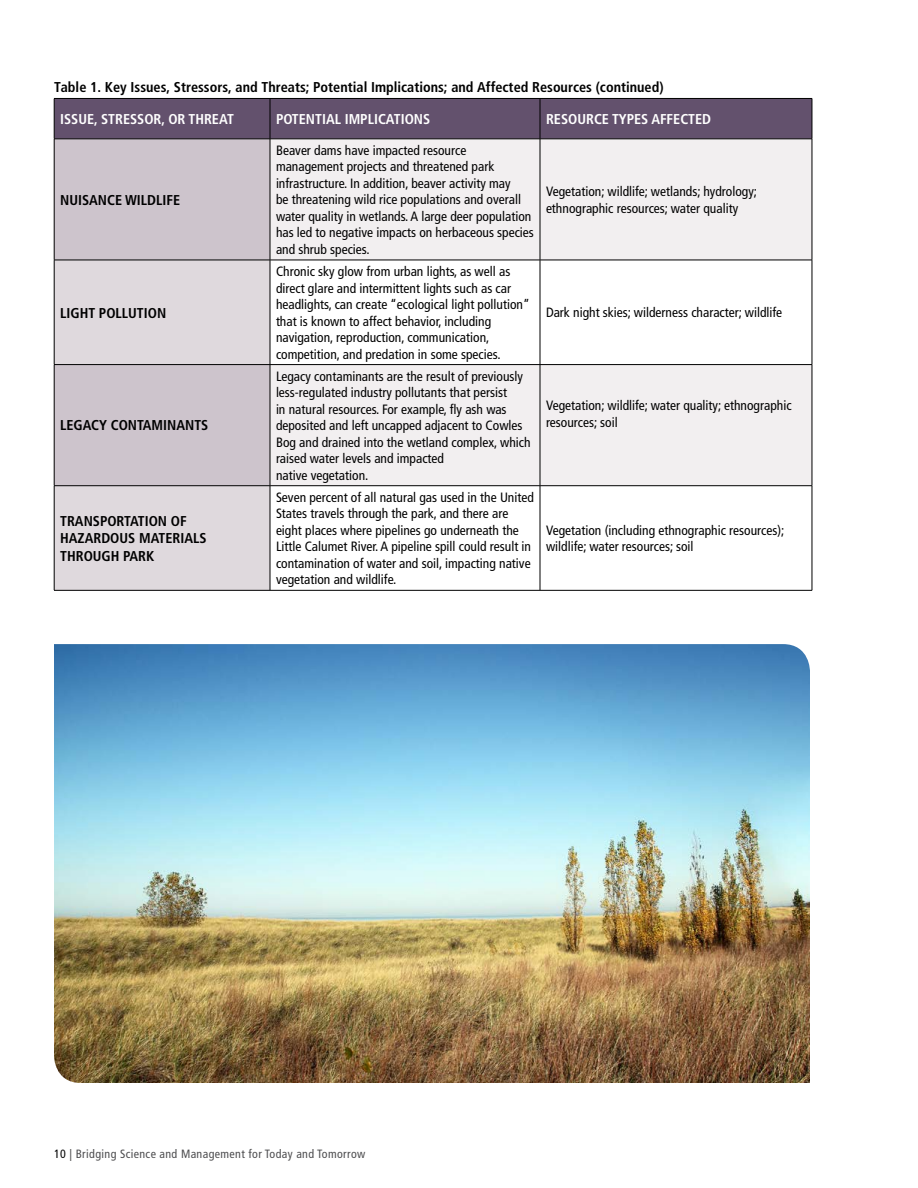
<style>
.page{position:relative;width:918px;height:1188px;background:#fff}
.page>*{position:absolute;margin:0;border:0;box-sizing:border-box;transform-origin:0 0}
.NEW_LEFT_SIDE_BOLDS{font:700 condensed 14.25px/17.2px "Frutiger LT Std";color:#000}
.Table_Header{font:700 condensed 14.25px "Frutiger LT Std";color:#fff}
.Table_Body{font:condensed 13.5px/16.5px "Frutiger LT Std";color:#000}
.Table_Body_-_no_brea{font:condensed 13.5px/16.5px "Frutiger LT Std";color:#000}
.t1{font:condensed 12px "Frutiger LT Std";letter-spacing:.03em;color:#4d4d4f}
.s1{color:#000}
</style>
<div class="page">
<div style="left:55px;top:99px;width:757px;height:40px;background:#63516d"></div>
<div style="left:55px;top:140px;width:215px;height:120px;background:#cdc4cc"></div>
<div style="left:271px;top:140px;width:541px;height:120px;background:#f2eff0"></div>
<svg style="left:55px;top:261px;width:215px;height:329px;background:#d7d0d5"></svg>
<svg style="left:271px;top:261px;width:541px;height:329px"></svg>
<hr style="left:270px;top:99px;width:1px;height:40px;background:#000">
<hr style="left:540px;top:99px;width:1px;height:40px;background:#000">
<hr style="left:54px;top:139px;width:1px;height:121px;background:#000">
<hr style="left:270px;top:139px;width:1px;height:121px;background:#000">
<hr style="left:540px;top:139px;width:1px;height:121px;background:#000">
<hr style="left:812px;top:139px;width:1px;height:121px;background:#000">
<hr style="left:54px;top:260px;width:216px;height:1px;background:#000">
<hr style="left:54px;top:260px;width:1px;height:104px;background:#000">
<hr style="left:270px;top:260px;width:270px;height:1px;background:#000">
<hr style="left:270px;top:260px;width:1px;height:104px;background:#000">
<hr style="left:540px;top:260px;width:272px;height:1px;background:#000">
<hr style="left:540px;top:260px;width:1px;height:104px;background:#000">
<hr style="left:812px;top:260px;width:1px;height:104px;background:#000">
<hr style="left:54px;top:364px;width:216px;height:1px;background:#000">
<hr style="left:54px;top:365px;width:1px;height:121px;background:#000">
<hr style="left:270px;top:364px;width:270px;height:1px;background:#000">
<hr style="left:270px;top:365px;width:1px;height:121px;background:#000">
<hr style="left:540px;top:364px;width:272px;height:1px;background:#000">
<hr style="left:540px;top:365px;width:1px;height:121px;background:#000">
<hr style="left:812px;top:365px;width:1px;height:121px;background:#000">
<hr style="left:54px;top:485px;width:216px;height:1px;background:#000">
<hr style="left:54px;top:486px;width:1px;height:104px;background:#000">
<hr style="left:270px;top:485px;width:270px;height:1px;background:#000">
<hr style="left:270px;top:486px;width:1px;height:104px;background:#000">
<hr style="left:540px;top:485px;width:272px;height:1px;background:#000">
<hr style="left:540px;top:486px;width:1px;height:104px;background:#000">
<hr style="left:812px;top:486px;width:1px;height:104px;background:#000">
<hr style="left:54px;top:590px;width:216px;height:1px;background:#000">
<hr style="left:270px;top:590px;width:270px;height:1px;background:#000">
<hr style="left:540px;top:590px;width:272px;height:1px;background:#000">
<hr style="left:54px;top:98px;width:216px;height:1px;background:#000">
<hr style="left:54px;top:99px;width:1px;height:40px;background:#000">
<hr style="left:270px;top:98px;width:270px;height:1px;background:#000">
<hr style="left:540px;top:98px;width:272px;height:1px;background:#000">
<hr style="left:812px;top:99px;width:1px;height:40px;background:#000">
<hr style="left:54px;top:139px;width:216px;height:1px;background:#000">
<hr style="left:270px;top:139px;width:270px;height:1px;background:#000">
<hr style="left:540px;top:139px;width:272px;height:1px;background:#000">
<img style="left:54px;top:644px;width:756px;height:439px">
<p class="NEW_LEFT_SIDE_BOLDS" style="left:54px;top:78px;width:611px">Table 1. Key Issues, Stressors, and Threats; Potential Implications; and Affected Resources (continued)</p>
<p class="Table_Header" style="left:60px;top:111px;width:175px">ISSUE, STRESSOR, OR THREAT</p>
<p class="Table_Header" style="left:276px;top:111px;width:156px">POTENTIAL IMPLICATIONS</p>
<p class="Table_Header" style="left:546px;top:111px;width:167px">RESOURCE TYPES AFFECTED</p>
<p class="NEW_LEFT_SIDE_BOLDS" style="left:60px;top:191px;width:122px">NUISANCE WILDLIFE</p>
<p class="NEW_LEFT_SIDE_BOLDS" style="left:60px;top:304px;width:108px">LIGHT POLLUTION</p>
<p class="NEW_LEFT_SIDE_BOLDS" style="left:60px;top:417px;width:150px">LEGACY CONTAMINANTS</p>
<p class="NEW_LEFT_SIDE_BOLDS" style="left:60px;top:513px;width:148px">TRANSPORTATION OF<br>HAZARDOUS MATERIALS<br>THROUGH PARK</p>
<p class="Table_Body" style="left:276px;top:142px;width:259px">Beaver dams have impacted resource management projects and threatened park infrastructure. In addition, beaver activity may<br>be threatening wild rice populations and overall water quality in wetlands. A large deer population has led to negative impacts on herbaceous species and shrub species.</p>
<p class="Table_Body" style="left:276px;top:263px;width:255px">Chronic sky glow from urban lights, as well as direct glare and intermittent lights such as car headlights, can create “ecological light pollution” that is known to affect behavior, including navigation, reproduction, communication, competition, and predation in some species.</p>
<p class="Table_Body" style="left:276px;top:368px;width:256px">Legacy contaminants are the result of previously less-regulated industry pollutants that persist<br>in natural resources. For example, fly ash was deposited and left uncapped adjacent to Cowles Bog and drained into the wetland complex, which raised water levels and impacted<br>native vegetation.</p>
<p class="Table_Body" style="left:276px;top:489px;width:259px">Seven percent of all natural gas used in the United States travels through the park, and there are eight places where pipelines go underneath the Little Calumet River. A pipeline spill could result in contamination of water and soil, impacting native vegetation and wildlife.</p>
<p class="Table_Body_-_no_brea" style="left:546px;top:183px;width:213px">Vegetation; wildlife; wetlands; hydrology; ethnographic resources; water quality</p>
<p class="Table_Body_-_no_brea" style="left:546px;top:304px;width:238px">Dark night skies; wilderness character; wildlife</p>
<p class="Table_Body_-_no_brea" style="left:546px;top:397px;width:247px">Vegetation; wildlife; water quality; ethnographic resources; soil</p>
<p class="Table_Body_-_no_brea" style="left:546px;top:522px;width:240px">Vegetation (including ethnographic resources); wildlife; water resources; soil</p>
<p class="t1" style="left:54px;top:1147px;width:313px"><span class="s1">10</span> | Bridging Science and Management for Today and Tomorrow</p>
</div>
